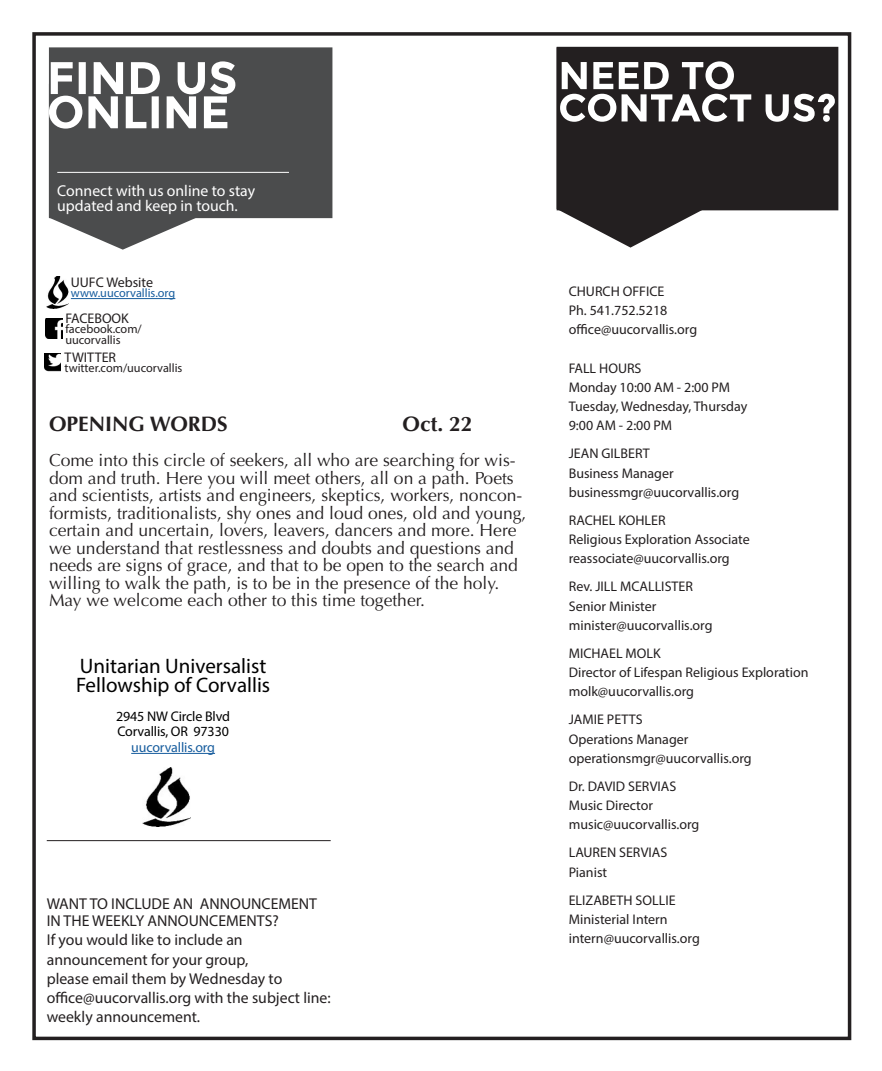
<style>
.page{position:relative;width:882px;height:1071px;background:#fff}
.page>*{position:absolute;margin:0;border:0;box-sizing:border-box;transform-origin:0 0}
.t1{font:21px/19.2px "Myriad Pro";color:#000}
.t2{font:700 21px "Optima";color:#231f20}
.t3{font:17.5px/17.5px "Optima";color:#231f20}
.t4{font:15.75px/17.5px "Myriad Pro";color:#231f20}
.t5{font:15.75px "Myriad Pro";color:#fff}
.t6{font:14px/19.2px "Myriad Pro";color:#231f20}
.t7{font:14px "Myriad Pro";letter-spacing:-.01em;color:#000}
.t8{font:14px "Myriad Pro";letter-spacing:-.01em;color:#175d9e}
.t9{font:12.25px/10.5px "Myriad Pro";color:#231f20}
.t10{font:12.25px "Myriad Pro";color:#175d9e}
</style>
<div class="page">
<div style="left:32px;top:32px;width:819px;height:1008px;border:4px solid #231f20"></div>
<hr style="left:131px;top:753px;width:84px;height:1px;background:#175d9e">
<img style="left:143px;top:768px;width:47px;height:59px">
<div style="left:49px;top:47px;width:283px;height:171px;background:#4b4c4d"></div>
<hr style="left:57px;top:172px;width:232px;height:1px;background:#fff">
<svg style="left:49px;top:61px;width:186px;height:189px"></svg>
<hr style="left:47px;top:840px;width:284px;height:1px;background:#231f20">
<img style="left:45px;top:353px;width:15px;height:19px">
<img style="left:45px;top:318px;width:17px;height:21px">
<hr style="left:71px;top:298px;width:104px;height:1px;background:#175d9e">
<img style="left:46px;top:276px;width:22px;height:33px">
<svg style="left:557px;top:47px;width:278px;height:201px"></svg>
<p class="t5" style="left:57px;top:181px;width:199px">Connect with us online to stay</p>
<p class="t5" style="left:57px;top:196px;width:182px">updated and keep in touch.</p>
<p class="t6" style="left:71px;top:272px;width:84px">UUFC Website</p>
<p class="t10" style="left:71px;top:286px;width:106px">www.uucorvallis.org</p>
<p class="t6" style="left:65px;top:308px;width:65px">FACEBOOK</p>
<p class="t9" style="left:65px;top:324px;width:78px">facebook.com/ uucorvallis</p>
<p class="t6" style="left:65px;top:347px;width:53px">TWITTER</p>
<p class="t9" style="left:65px;top:363px;width:119px">twitter.com/uucorvallis</p>
<p class="t2" style="left:49px;top:412px;width:180px">OPENING WORDS</p>
<p class="t2" style="left:403px;top:412px;width:72px">Oct. 22</p>
<p class="t3" style="left:49px;top:452px;width:479px">Come into this circle of seekers, all who are searching for wis&shy;dom and truth. Here you will meet others, all on a path. Poets and scientists, artists and engineers, skeptics, workers, noncon&shy;formists, traditionalists, shy ones and loud ones, old and young, certain and uncertain, lovers, leavers, dancers and more. Here we understand that restlessness and doubts and questions and needs are signs of grace, and that to be open to the search and willing to walk the path, is to be in the presence of the holy.</p>
<p class="t3" style="left:49px;top:592px;width:378px">May we welcome each other to this time together.</p>
<p class="t1" style="left:76px;top:656px;width:196px">Unitarian Universalist<br>Fellowship of Corvallis</p>
<p class="t7" style="left:116px;top:707px;width:115px">2945 NW Circle Blvd</p>
<p class="t7" style="left:117px;top:723px;width:113px">Corvallis, OR 97330</p>
<p class="t8" style="left:131px;top:739px;width:85px">uucorvallis.org</p>
<p class="t4" style="left:47px;top:894px;width:272px">WANT TO INCLUDE AN ANNOUNCEMENT<br>IN THE WEEKLY ANNOUNCEMENTS?</p>
<p class="t4" style="left:47px;top:931px;width:197px">If you would like to include an</p>
<p class="t4" style="left:47px;top:950px;width:203px">announcement for your group,</p>
<p class="t4" style="left:47px;top:970px;width:237px">please email them by Wednesday to</p>
<p class="t4" style="left:47px;top:988px;width:285px;line-height:19.2px">office@uucorvallis.org with the subject line: weekly announcement.</p>
<p class="t6" style="left:569px;top:281px;width:97px">CHURCH OFFICE</p>
<p class="t6" style="left:569px;top:300px;width:100px">Ph. 541.752.5218</p>
<p class="t6" style="left:569px;top:320px;width:130px">office@uucorvallis.org</p>
<p class="t6" style="left:569px;top:358px;width:74px">FALL HOURS</p>
<p class="t6" style="left:569px;top:377px;width:180px">Monday 10:00 AM - 2:00 PM<br>Tuesday, Wednesday, Thursday</p>
<p class="t6" style="left:569px;top:416px;width:105px">9:00 AM - 2:00 PM</p>
<p class="t6" style="left:569px;top:444px;width:82px">JEAN GILBERT</p>
<p class="t6" style="left:569px;top:463px;width:106px">Business Manager</p>
<p class="t6" style="left:569px;top:482px;width:172px">businessmgr@uucorvallis.org</p>
<p class="t6" style="left:569px;top:510px;width:98px">RACHEL KOHLER</p>
<p class="t6" style="left:569px;top:530px;width:183px">Religious Exploration Associate</p>
<p class="t6" style="left:569px;top:549px;width:162px">reassociate@uucorvallis.org</p>
<p class="t6" style="left:569px;top:577px;width:126px">Rev. JILL MCALLISTER</p>
<p class="t6" style="left:569px;top:596px;width:89px">Senior Minister</p>
<p class="t6" style="left:569px;top:615px;width:145px">minister@uucorvallis.org</p>
<p class="t6" style="left:569px;top:643px;width:93px">MICHAEL MOLK</p>
<p class="t6" style="left:569px;top:663px;width:241px">Director of Lifespan Religious Exploration</p>
<p class="t6" style="left:569px;top:682px;width:127px">molk@uucorvallis.org</p>
<p class="t6" style="left:569px;top:710px;width:75px">JAMIE PETTS</p>
<p class="t6" style="left:569px;top:729px;width:121px">Operations Manager</p>
<p class="t6" style="left:569px;top:748px;width:184px">operationsmgr@uucorvallis.org</p>
<p class="t6" style="left:569px;top:776px;width:109px">Dr. DAVID SERVIAS</p>
<p class="t6" style="left:569px;top:796px;width:86px">Music Director</p>
<p class="t6" style="left:569px;top:815px;width:132px">music@uucorvallis.org</p>
<p class="t6" style="left:569px;top:843px;width:100px">LAUREN SERVIAS</p>
<p class="t6" style="left:569px;top:862px;width:40px">Pianist</p>
<p class="t6" style="left:569px;top:890px;width:108px">ELIZABETH SOLLIE</p>
<p class="t6" style="left:569px;top:909px;width:100px">Ministerial Intern</p>
<p class="t6" style="left:569px;top:929px;width:133px">intern@uucorvallis.org</p>
</div>
